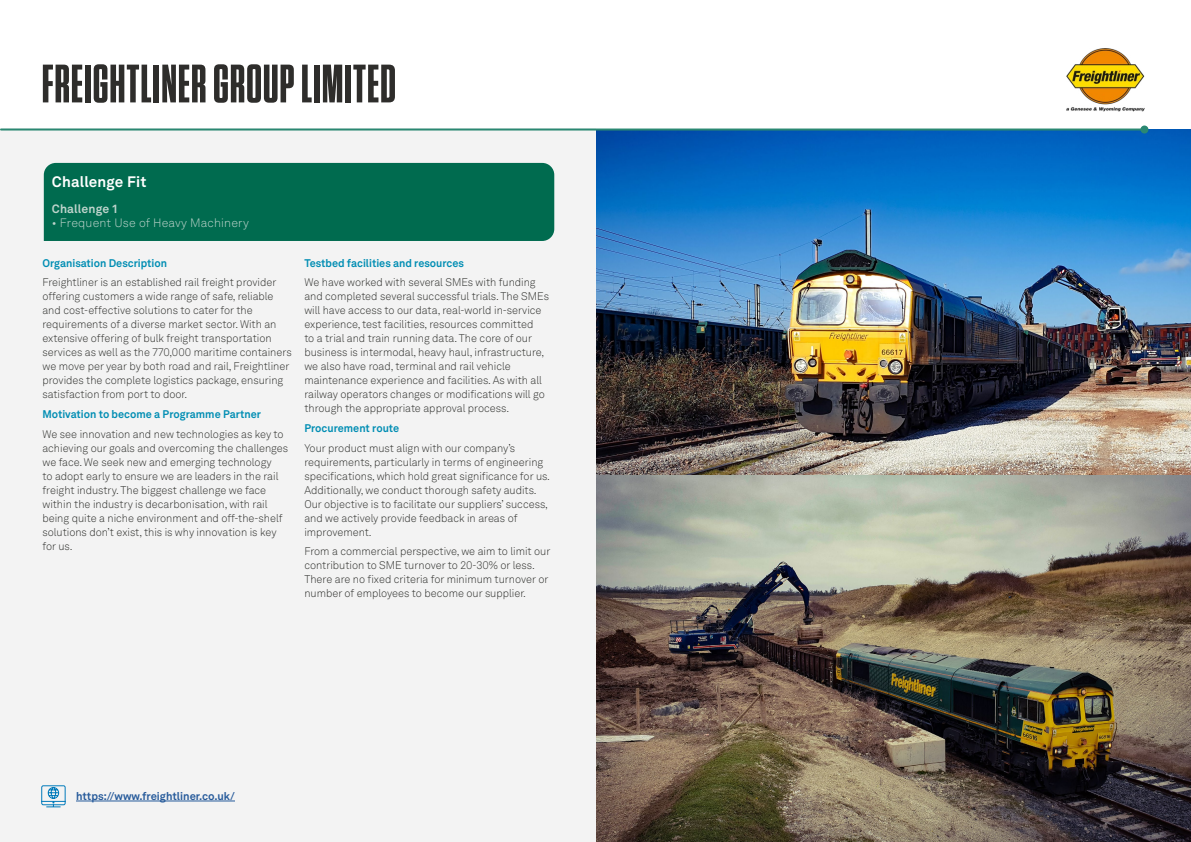
<style>
.page{position:relative;width:1191px;height:842px;background:#fff}
.page>*{position:absolute;margin:0;border:0;box-sizing:border-box;transform-origin:0 0}
.t1{font:700 54px "Tungsten Condensed";letter-spacing:.02em;color:#2e2d2b}
.t2{font:700 15px "Akkurat LL";letter-spacing:.01em;color:#fff}
.t3{font:300 12px "Akkurat LL";letter-spacing:.015em;color:#bfd4cc}
.t4{font:700 12px "Akkurat LL";letter-spacing:.015em;color:#bfd4cc}
.t5{font:300 11px/14px "Akkurat LL";color:#2d2e2b}
.t6{font:700 11px "Akkurat LL";color:#008db3}
.t7{font:700 11px "Akkurat LL";color:#275b9b}
</style>
<div class="page">
<img style="left:595px;top:130px;width:596px;height:712px">
<div style="left:0;top:129px;width:595px;height:713px;background:#f3f3f3"></div>
<hr style="left:1px;top:129px;width:1143px;height:2px;background:#2a8872">
<div style="left:1140px;top:126px;width:8px;height:8px;background:#2a8872;border-radius:50%"></div>
<svg style="left:41px;top:785px;width:25px;height:23px"></svg>
<hr style="left:76px;top:801px;width:159px;height:1px;background:#275b9b">
<img style="left:1066px;top:48px;width:78px;height:64px">
<div style="left:44px;top:163px;width:510px;height:78px;background:#006b4f"></div>
<h1 class="t1" style="left:42px;top:58px;width:355px">FREIGHTLINER GROUP LIMITED</h1>
<h2 class="t2" style="left:52px;top:170px;width:96px">Challenge Fit</h2>
<p class="t4" style="left:52px;top:199px;width:67px">Challenge 1</p>
<p class="t3" style="left:52px;top:214px;width:198px">• Frequent Use of Heavy Machinery</p>
<p class="t6" style="left:42px;top:254px;width:126px">Organisation Description</p>
<p class="t5" style="left:42px;top:275px;width:251px">Freightliner is an established rail freight provider offering customers a wide range of safe, reliable and cost-effective solutions to cater for the requirements of a diverse market sector. With an extensive offering of bulk freight transportation services as well as the 770,000 maritime containers we move per year by both road and rail, Freightliner provides the complete logistics package, ensuring satisfaction from port to door.</p>
<p class="t6" style="left:42px;top:406px;width:220px">Motivation to become a Programme Partner</p>
<p class="t5" style="left:42px;top:427px;width:247px">We see innovation and new technologies as key to achieving our goals and overcoming the challenges we face. We seek new and emerging technology<br>to adopt early to ensure we are leaders in the rail freight industry. The biggest challenge we face within the industry is decarbonisation, with rail being quite a niche environment and off-the-shelf solutions don’t exist, this is why innovation is key for us.</p>
<p class="t6" style="left:304px;top:254px;width:161px">Testbed facilities and resources</p>
<p class="t5" style="left:304px;top:275px;width:246px">We have worked with several SMEs with funding and completed several successful trials. The SMEs will have access to our data, real-world in-service experience, test facilities, resources committed<br>to a trial and train running data. The core of our business is intermodal, heavy haul, infrastructure, we also have road, terminal and rail vehicle maintenance experience and facilities. As with all railway operators changes or modifications will go through the appropriate approval process.</p>
<p class="t6" style="left:304px;top:420px;width:96px">Procurement route</p>
<p class="t5" style="left:304px;top:441px;width:247px">Your product must align with our company’s requirements, particularly in terms of engineering specifications, which hold great significance for us.<br>Additionally, we conduct thorough safety audits.<br>Our objective is to facilitate our suppliers’ success, and we actively provide feedback in areas of improvement.</p>
<p class="t5" style="left:304px;top:544px;width:247px">From a commercial perspective, we aim to limit our contribution to SME turnover to 20-30% or less.<br>There are no fixed criteria for minimum turnover or number of employees to become our supplier.</p>
<p class="t7" style="left:76px;top:787px;width:160px">https://www.freightliner.co.uk/</p>
</div>
